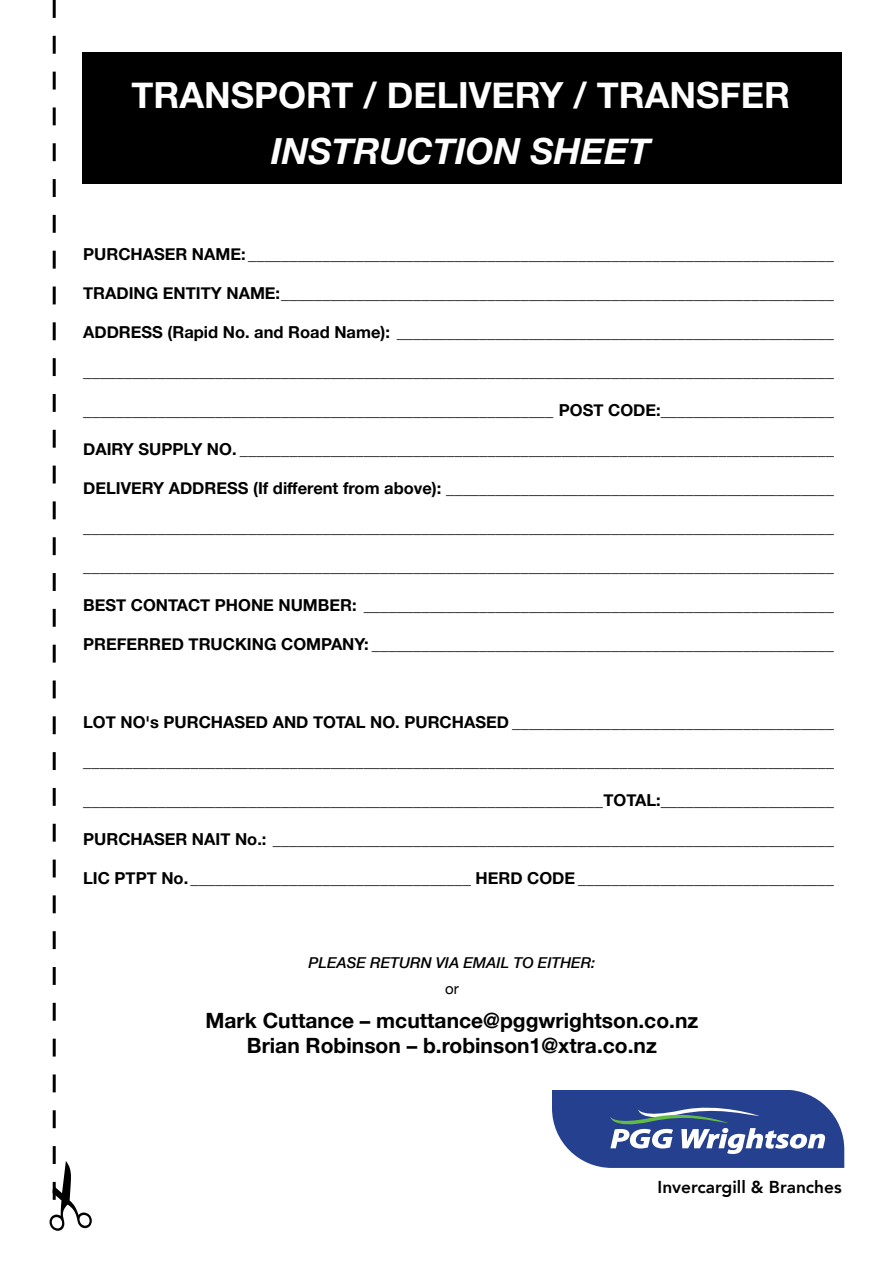
<style>
.page{position:relative;width:893px;height:1263px;background:#fff}
.page>*{position:absolute;margin:0;border:0;box-sizing:border-box;transform-origin:0 0}
.t1{font:700 36px "Helvetica Neue";color:#fff}
.t2{font:italic 700 36px "Helvetica Neue";color:#fff}
.t3{font:700 21px/25.2px "Helvetica Neue";color:#000;text-align:center}
.t4{font:800 17.25px "Avenir";color:#000}
.t5{font:700 16.5px "Helvetica Neue";color:#000}
.t6{font:italic 500 15px "Helvetica Neue";color:#000}
.t7{font:15px "Helvetica Neue";color:#000}
</style>
<div class="page">
<div style="left:83px;top:52px;width:759px;height:131px;background:#000"></div>
<svg style="left:552px;top:1091px;width:292px;height:77px"></svg>
<svg style="left:52px;top:0;width:40px;height:1200px"></svg>
<h1 class="t1" style="left:131px;top:67px;width:660px">TRANSPORT / DELIVERY / TRANSFER</h1>
<h1 class="t2" style="left:271px;top:129px;width:381px">INSTRUCTION SHEET</h1>
<p class="t5" style="left:83px;top:241px;width:752px">PURCHASER NAME: _______________________________________________________________________</p>
<p class="t5" style="left:83px;top:280px;width:752px">TRADING ENTITY NAME:___________________________________________________________________</p>
<p class="t5" style="left:83px;top:319px;width:752px">ADDRESS (Rapid No. and Road Name): _____________________________________________________</p>
<p class="t5" style="left:83px;top:358px;width:752px">___________________________________________________________________________________________</p>
<p class="t5" style="left:83px;top:397px;width:752px">_________________________________________________________ POST CODE:_____________________</p>
<p class="t5" style="left:83px;top:436px;width:752px">DAIRY SUPPLY NO. ________________________________________________________________________</p>
<p class="t5" style="left:83px;top:475px;width:752px">DELIVERY ADDRESS (If different from above): _______________________________________________</p>
<p class="t5" style="left:83px;top:514px;width:752px">___________________________________________________________________________________________</p>
<p class="t5" style="left:83px;top:553px;width:752px">___________________________________________________________________________________________</p>
<p class="t5" style="left:83px;top:592px;width:752px">BEST CONTACT PHONE NUMBER: _________________________________________________________</p>
<p class="t5" style="left:83px;top:631px;width:752px">PREFERRED TRUCKING COMPANY: ________________________________________________________</p>
<p class="t5" style="left:83px;top:709px;width:752px">LOT NO's PURCHASED AND TOTAL NO. PURCHASED _______________________________________</p>
<p class="t5" style="left:83px;top:748px;width:752px">___________________________________________________________________________________________</p>
<p class="t5" style="left:83px;top:787px;width:752px">_______________________________________________________________TOTAL:_____________________</p>
<p class="t5" style="left:83px;top:826px;width:752px">PURCHASER NAIT No.: ____________________________________________________________________</p>
<p class="t5" style="left:83px;top:865px;width:752px">LIC PTPT No. __________________________________ HERD CODE _______________________________</p>
<p class="t6" style="left:308px;top:950px;width:289px">PLEASE RETURN VIA EMAIL TO EITHER:</p>
<p class="t7" style="left:445px;top:980px;width:15px">or</p>
<p class="t3" style="left:206px;top:1008px;width:494px">Mark Cuttance – mcuttance@pggwrightson.co.nz<br>Brian Robinson – b.robinson1@xtra.co.nz</p>
<p class="t4" style="left:658px;top:1173px;width:186px">Invercargill &amp; Branches</p>
</div>
